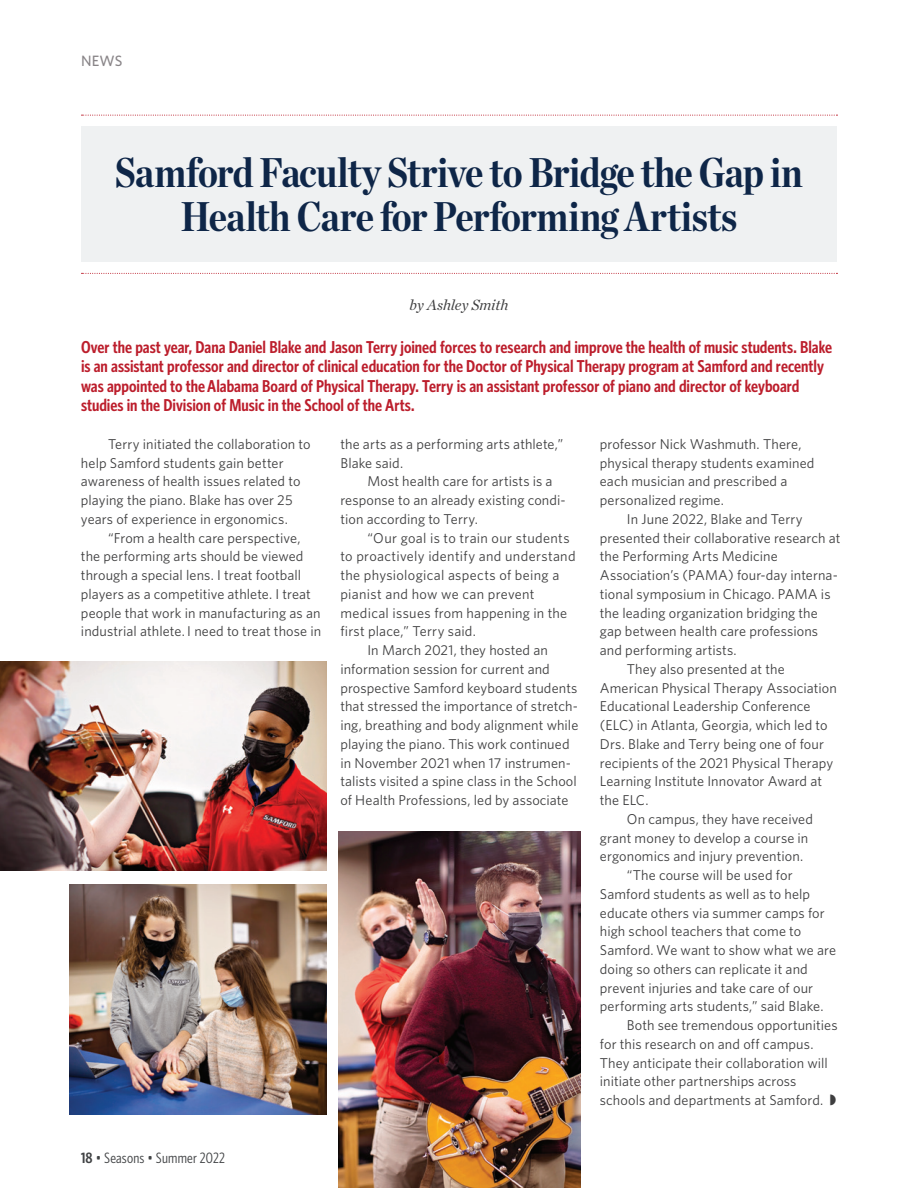
<style>
.page{position:relative;width:918px;height:1188px;background:#fff}
.page>*{position:absolute;margin:0;border:0;box-sizing:border-box;transform-origin:0 0}
.t1{font:700 42px/43.5px "Chronicle Deck Cond";letter-spacing:-.015em;color:#0e2648;text-align:center}
.t2{font:600 17.25px/19.5px "Whitney Condensed";color:#bc1e2c}
.t3{font:15px "Whitney Condensed";letter-spacing:.015em;color:#414345}
.t4{font:italic 15px "Chronicle Deck";color:#3e3e3f}
.t5{font:500 15px "Whitney";color:#898588}
.t6{font:14.25px/18.8px "Whitney";letter-spacing:.005em;color:#3e3e3f}
.t7{font:14.25px "Whitney";letter-spacing:.025em;color:#3e3e3f}
.s1{font-weight:600}
</style>
<div class="page">
<div style="left:81px;top:127px;width:756px;height:135px;background:#eff1f2"></div>
<svg style="left:82px;top:115px;width:755px;height:1px"></svg>
<svg style="left:82px;top:273px;width:755px;height:1px"></svg>
<img style="left:70px;top:885px;width:256px;height:229px">
<img style="left:339px;top:832px;width:241px;height:356px">
<img style="left:0;top:662px;width:326px;height:208px">
<p class="t5" style="left:81px;top:51px;width:43px">NEWS</p>
<h1 class="t1" style="left:115px;top:148px;width:690px">Samford Faculty Strive to Bridge the Gap in<br>Health Care for Performing Artists</h1>
<p class="t4" style="left:410px;top:293px;width:100px">by Ashley Smith</p>
<p class="t2" style="left:81px;top:336px;width:753px">Over the past year, Dana Daniel Blake and Jason Terry joined forces to research and improve the health of music students. Blake is an assistant professor and director of clinical education for the Doctor of Physical Therapy program at Samford and recently was appointed to the Alabama Board of Physical Therapy. Terry is an assistant professor of piano and director of keyboard studies in the Division of Music in the School of the Arts.</p>
<p class="t6" style="left:81px;top:434px;width:231px;text-indent:27px">Terry initiated the collaboration to help Samford students gain better awareness of health issues related to playing the piano. Blake has over 25 years of experience in ergonomics.</p>
<p class="t6" style="left:81px;top:528px;width:242px;text-indent:27px">“From a health care perspective, the performing arts should be viewed through a special lens. I treat football players as a competitive athlete. I treat people that work in manufacturing as an industrial athlete. I need to treat those in</p>
<p class="t6" style="left:340px;top:434px;width:224px">the arts as a performing arts athlete,”<br>Blake said.</p>
<p class="t6" style="left:340px;top:472px;width:227px;text-indent:27px">Most health care for artists is a response to an already existing condi&shy;tion according to Terry.</p>
<p class="t6" style="left:367px;top:528px;width:204px">“Our goal is to train our students</p>
<p class="t7" style="left:340px;top:547px;width:237px">to proactively identify and understand</p>
<p class="t6" style="left:340px;top:565px;width:220px">the physiological aspects of being a</p>
<p class="t6" style="left:340px;top:584px;width:196px">pianist and how we can prevent</p>
<p class="t6" style="left:340px;top:603px;width:228px">medical issues from happening in the</p>
<p class="t6" style="left:340px;top:622px;width:137px">first place,” Terry said.</p>
<p class="t6" style="left:367px;top:640px;width:182px">In March 2021, they hosted an</p>
<p class="t6" style="left:340px;top:659px;width:211px">information session for current and</p>
<p class="t6" style="left:340px;top:678px;width:239px">prospective Samford keyboard students</p>
<p class="t6" style="left:340px;top:697px;width:239px">that stressed the importance of stretch-</p>
<p class="t6" style="left:340px;top:715px;width:239px">ing, breathing and body alignment while</p>
<p class="t6" style="left:340px;top:734px;width:231px">playing the piano. This work continued</p>
<p class="t6" style="left:340px;top:753px;width:232px">in November 2021 when 17 instrumen-</p>
<p class="t6" style="left:340px;top:772px;width:238px">talists visited a spine class in the School</p>
<p class="t6" style="left:340px;top:790px;width:230px">of Health Professions, led by associate</p>
<p class="t6" style="left:600px;top:434px;width:216px">professor Nick Washmuth. There, physical therapy students examined each musician and prescribed a personalized regime.</p>
<p class="t6" style="left:627px;top:509px;width:177px">In June 2022, Blake and Terry</p>
<p class="t6" style="left:600px;top:528px;width:242px">presented their collaborative research at</p>
<p class="t6" style="left:600px;top:547px;width:179px">the Performing Arts Medicine</p>
<p class="t6" style="left:600px;top:565px;width:240px">Association’s (PAMA) four-day interna-</p>
<p class="t6" style="left:600px;top:584px;width:232px">tional symposium in Chicago. PAMA is</p>
<p class="t6" style="left:600px;top:603px;width:220px">the leading organization bridging the</p>
<p class="t6" style="left:600px;top:622px;width:220px">gap between health care professions</p>
<p class="t6" style="left:600px;top:640px;width:138px">and performing artists.</p>
<p class="t6" style="left:627px;top:659px;width:159px">They also presented at the</p>
<p class="t6" style="left:600px;top:678px;width:238px">American Physical Therapy Association</p>
<p class="t6" style="left:600px;top:697px;width:212px">Educational Leadership Conference</p>
<p class="t6" style="left:600px;top:716px;width:229px">(ELC) in Atlanta, Georgia, which led to</p>
<p class="t6" style="left:600px;top:734px;width:226px">Drs. Blake and Terry being one of four</p>
<p class="t6" style="left:600px;top:753px;width:235px">recipients of the 2021 Physical Therapy</p>
<p class="t6" style="left:600px;top:772px;width:224px">Learning Institute Innovator Award at</p>
<p class="t6" style="left:600px;top:791px;width:50px">the ELC.</p>
<p class="t6" style="left:627px;top:809px;width:188px">On campus, they have received</p>
<p class="t6" style="left:600px;top:828px;width:210px">grant money to develop a course in</p>
<p class="t6" style="left:600px;top:847px;width:205px">ergonomics and injury prevention.</p>
<p class="t6" style="left:627px;top:866px;width:167px">“The course will be used for</p>
<p class="t6" style="left:600px;top:884px;width:212px">Samford students as well as to help</p>
<p class="t6" style="left:600px;top:903px;width:226px">educate others via summer camps for</p>
<p class="t6" style="left:600px;top:922px;width:203px">high school teachers that come to</p>
<p class="t6" style="left:600px;top:941px;width:238px">Samford. We want to show what we are</p>
<p class="t6" style="left:600px;top:959px;width:209px">doing so others can replicate it and</p>
<p class="t6" style="left:600px;top:978px;width:215px">prevent injuries and take care of our</p>
<p class="t6" style="left:600px;top:997px;width:225px">performing arts students,” said Blake.</p>
<p class="t6" style="left:627px;top:1016px;width:212px">Both see tremendous opportunities</p>
<p class="t6" style="left:600px;top:1034px;width:215px">for this research on and off campus.</p>
<p class="t6" style="left:600px;top:1053px;width:229px">They anticipate their collaboration will</p>
<p class="t6" style="left:600px;top:1072px;width:198px">initiate other partnerships across</p>
<p class="t6" style="left:600px;top:1091px;width:238px">schools and departments at Samford. ◗</p>
<p class="t3" style="left:81px;top:1149px;width:146px"><span class="s1">18</span> • Seasons • Summer 2022</p>
</div>
